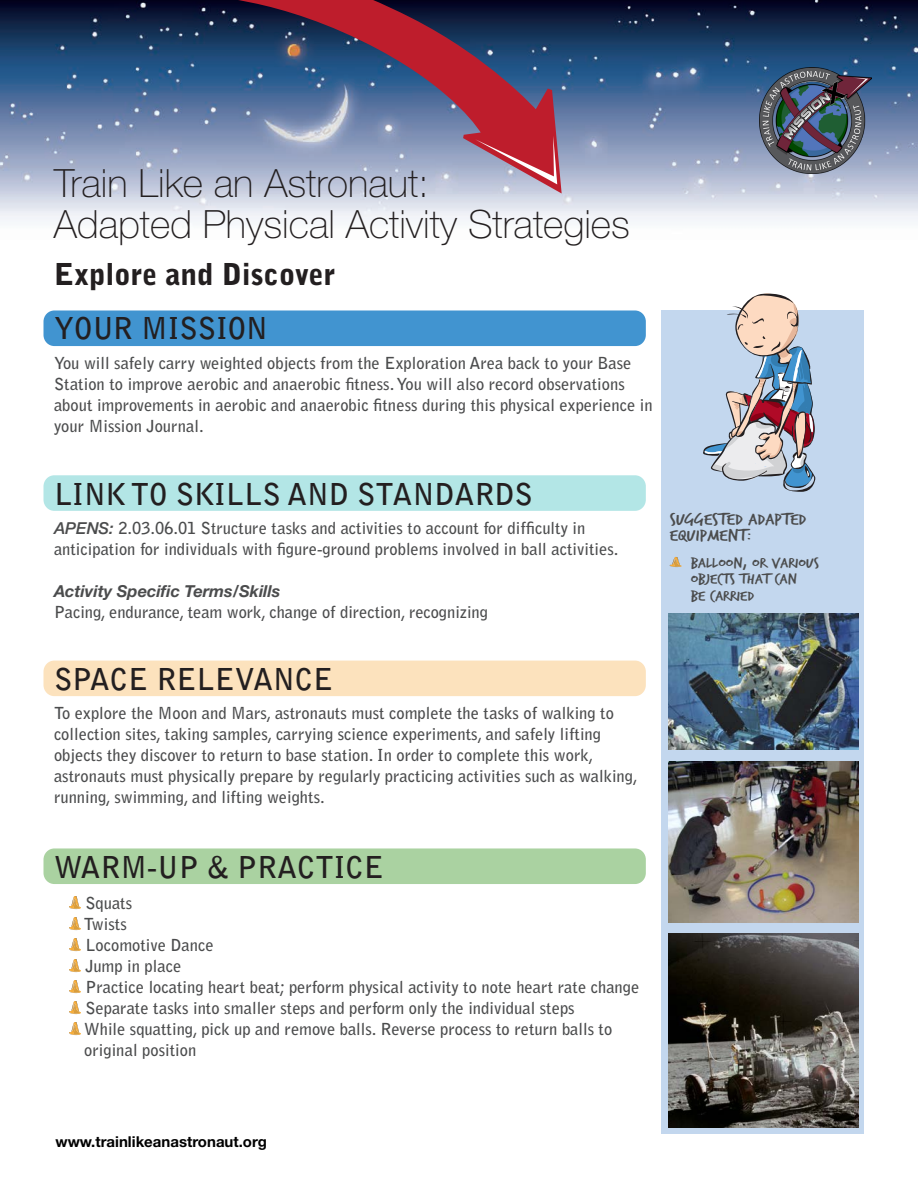
<style>
.page{position:relative;width:918px;height:1188px;background:#fff}
.page>*{position:absolute;margin:0;border:0;box-sizing:border-box;transform-origin:0 0}
.t1{font:100 39px/40.5px "Helvetica Neue LT Std";color:#231f20}
.t2{font:700 30px "Bell Gothic Std";color:#231f20}
.t3{font:900 30px "Bell Gothic Std";color:#231f20}
.Content_text{font:17.4px/16.2px "Trash Hand";color:#4b4c4d;scale:1.29 1}
.Content_text-2{font:700 16.5px/21px "Bell Gothic Std";color:#4b4c4d}
.Content_text-3{font:italic 700 16.5px "Helvetica Neue LT Std";color:#4b4c4d}
.Content_text-4{font:15.15px/16.2px "Trash Hand";color:#4b4c4d;scale:1.29 1}
.t4{font:700 15px "Helvetica Neue LT Std";color:#000}
.s1{font-family:"Helvetica Neue LT Std";font-weight:500;font-style:italic}
</style>
<div class="page">
<img style="left:0;top:0;width:918px;height:223px">
<svg style="left:199px;top:0;width:363px;height:193px;background:#6c6181"></svg>
<svg style="left:475px;top:136px;width:82px;height:48px;background:#bc6475"></svg>
<svg style="left:69px;top:896px;width:12px;height:13px"></svg>
<svg style="left:69px;top:917px;width:12px;height:13px"></svg>
<svg style="left:69px;top:938px;width:12px;height:13px"></svg>
<svg style="left:69px;top:959px;width:12px;height:13px"></svg>
<svg style="left:69px;top:980px;width:12px;height:13px"></svg>
<svg style="left:69px;top:1001px;width:12px;height:13px"></svg>
<svg style="left:69px;top:1022px;width:12px;height:13px"></svg>
<div style="left:44px;top:310px;width:602px;height:36px;background:#4194d0;border-radius:11px"></div>
<div style="left:44px;top:475px;width:602px;height:36px;background:#b3e6e6;border-radius:11px"></div>
<div style="left:44px;top:661px;width:602px;height:35px;background:#fce2bd;border-radius:11px"></div>
<div style="left:44px;top:848px;width:602px;height:36px;background:#aad2a1;border-radius:11px"></div>
<div style="left:662px;top:310px;width:202px;height:824px;background:#c3d7ee"></div>
<svg style="left:670px;top:557px;width:12px;height:10px"></svg>
<img style="left:668px;top:613px;width:190px;height:137px">
<img style="left:668px;top:761px;width:190px;height:161px">
<img style="left:668px;top:933px;width:190px;height:195px">
<svg style="left:703px;top:293px;width:112px;height:199px"></svg>
<img style="left:759px;top:67px;width:113px;height:106px">
<p class="t1" style="left:54px;top:163px;width:577px">Train Like an Astronaut:<br>Adapted Physical Activity Strategies</p>
<p class="t3" style="left:54px;top:257px;width:283px">Explore and Discover</p>
<p class="t2" style="left:54px;top:310px;width:215px">YOUR MISSION</p>
<p class="Content_text-2" style="left:54px;top:352px;width:600px">You will safely carry weighted objects from the Exploration Area back to your Base Station to improve aerobic and anaerobic fitness. You will also record observations about improvements in aerobic and anaerobic fitness during this physical experience in your Mission Journal.</p>
<p class="t2" style="left:54px;top:476px;width:480px">LINK TO SKILLS AND STANDARDS</p>
<p class="Content_text-2" style="left:54px;top:517px;width:566px"><span class="s1">APENS:</span> 2.03.06.01 Structure tasks and activities to account for difficulty in anticipation for individuals with figure-ground problems involved in ball activities.</p>
<p class="Content_text-3" style="left:54px;top:580px;width:228px">Activity Specific Terms/Skills</p>
<p class="Content_text-2" style="left:54px;top:601px;width:436px">Pacing, endurance, team work, change of direction, recognizing</p>
<p class="t2" style="left:54px;top:661px;width:281px">SPACE RELEVANCE</p>
<p class="Content_text-2" style="left:54px;top:702px;width:585px">To explore the Moon and Mars, astronauts must complete the tasks of walking to collection sites, taking samples, carrying science experiments, and safely lifting objects they discover to return to base station. In order to complete this work, astronauts must physically prepare by regularly practicing activities such as walking, running, swimming, and lifting weights.</p>
<p class="Content_text" style="left:670px;top:512px;width:108px">SUGGESTED ADAPTED<br>EQUIPMENT:</p>
<p class="Content_text-4" style="left:691px;top:556px;width:101px">BALLOON, OR VARIOUS<br>OBJECTS THAT CAN<br>BE CARRIED</p>
<p class="t2" style="left:54px;top:849px;width:331px">WARM-UP &amp; PRACTICE</p>
<p class="Content_text-2" style="left:85px;top:893px;width:48px">Squats</p>
<p class="Content_text-2" style="left:84px;top:914px;width:44px">Twists</p>
<p class="Content_text-2" style="left:85px;top:935px;width:130px">Locomotive Dance</p>
<p class="Content_text-2" style="left:85px;top:956px;width:97px">Jump in place</p>
<p class="Content_text-2" style="left:85px;top:977px;width:555px">Practice locating heart beat; perform physical activity to note heart rate change</p>
<p class="Content_text-2" style="left:85px;top:998px;width:491px">Separate tasks into smaller steps and perform only the individual steps</p>
<p class="Content_text-2" style="left:84px;top:1019px;width:530px">While squatting, pick up and remove balls. Reverse process to return balls to original position</p>
<p class="t4" style="left:56px;top:1133px;width:213px">www.trainlikeanastronaut.org</p>
</div>
